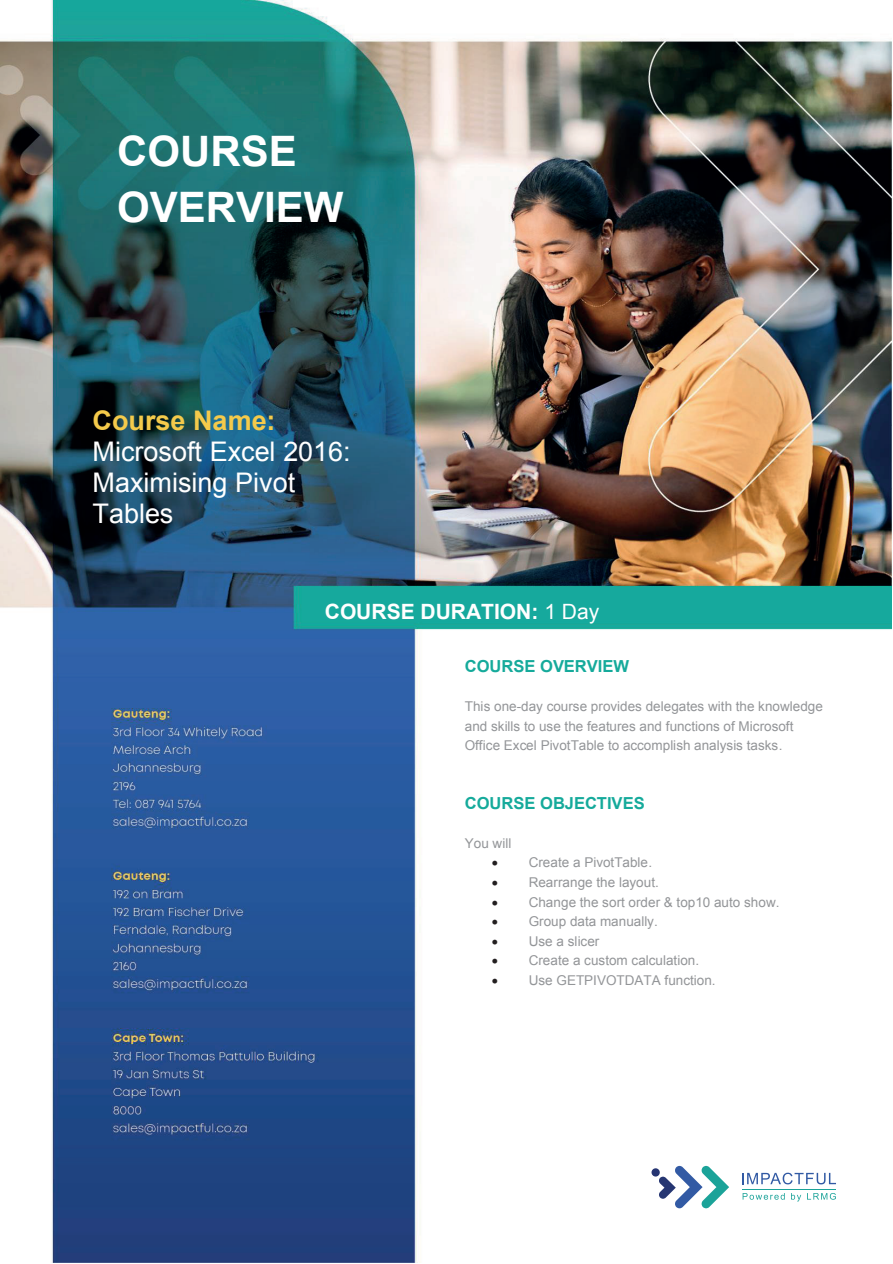
<style>
.page{position:relative;width:893px;height:1264px;background:#fff}
.page>*{position:absolute;margin:0;border:0;box-sizing:border-box;transform-origin:0 0}
.t1{font:700 42px/55.5px "Arial";color:#fff}
.t2{font:27px/31px "Arial";color:#fff}
.t3{font:700 27px "Arial";color:#f4ca4b}
.t4{font:700 21px "Arial";letter-spacing:-.005em;color:#fff}
.t5{font:700 16.5px "Arial";letter-spacing:-.005em;color:#15aa9b}
.t6{font:13.5px/19.5px "Arial";letter-spacing:.005em;color:#939598}
.s1{font-weight:400}
.s2{color:#231f20}
</style>
<div class="page">
<img style="left:0;top:0;width:891px;height:1262px">
<div style="left:625px;top:1149px;width:232px;height:90px;background:#fff"></div>
<svg style="left:742px;top:1172px;width:93px;height:12px"></svg>
<svg style="left:742px;top:1193px;width:42px;height:6px"></svg>
<svg style="left:791px;top:1193px;width:44px;height:8px"></svg>
<hr style="left:742px;top:1188px;width:94px;height:1px;background:#1ba399">
<svg style="left:658px;top:1165px;width:71px;height:42px"></svg>
<svg style="left:651px;top:1167px;width:8px;height:9px"></svg>
<h1 class="t1" style="left:117px;top:125px;width:228px">COURSE<br>OVERVIEW</h1>
<h2 class="t3" style="left:93px;top:403px;width:184px">Course Name:</h2>
<h2 class="t2" style="left:93px;top:436px;width:259px">Microsoft Excel 2016:<br>Maximising Pivot<br>Tables</h2>
<h3 class="t4" style="left:325px;top:597px;width:276px">COURSE DURATION: <span class="s1">1 Day</span></h3>
<p class="t5" style="left:465px;top:655px;width:166px">COURSE OVERVIEW</p>
<p class="t6" style="left:465px;top:697px;width:359px">This one-day course provides delegates with the knowledge and skills to use the features and functions of Microsoft<br>Office Excel PivotTable to accomplish analysis tasks.</p>
<p class="t5" style="left:465px;top:792px;width:181px">COURSE OBJECTIVES</p>
<p class="t6" style="left:465px;top:833px;width:48px">You will</p>
<p class="t6" style="left:492px;top:852px;width:162px"><span class="s2">•</span> Create a PivotTable.</p>
<p class="t6" style="left:492px;top:872px;width:168px"><span class="s2">•</span> Rearrange the layout.</p>
<p class="t6" style="left:492px;top:892px;width:289px"><span class="s2">•</span> Change the sort order &amp; top10 auto show.</p>
<p class="t6" style="left:492px;top:911px;width:167px"><span class="s2">•</span> Group data manually.</p>
<p class="t6" style="left:491px;top:931px;width:109px"><span class="s2">•</span> Use a slicer</p>
<p class="t6" style="left:491px;top:950px;width:209px"><span class="s2">•</span> Create a custom calculation.</p>
<p class="t6" style="left:491px;top:970px;width:225px"><span class="s2">•</span> Use GETPIVOTDATA function.</p>
</div>
